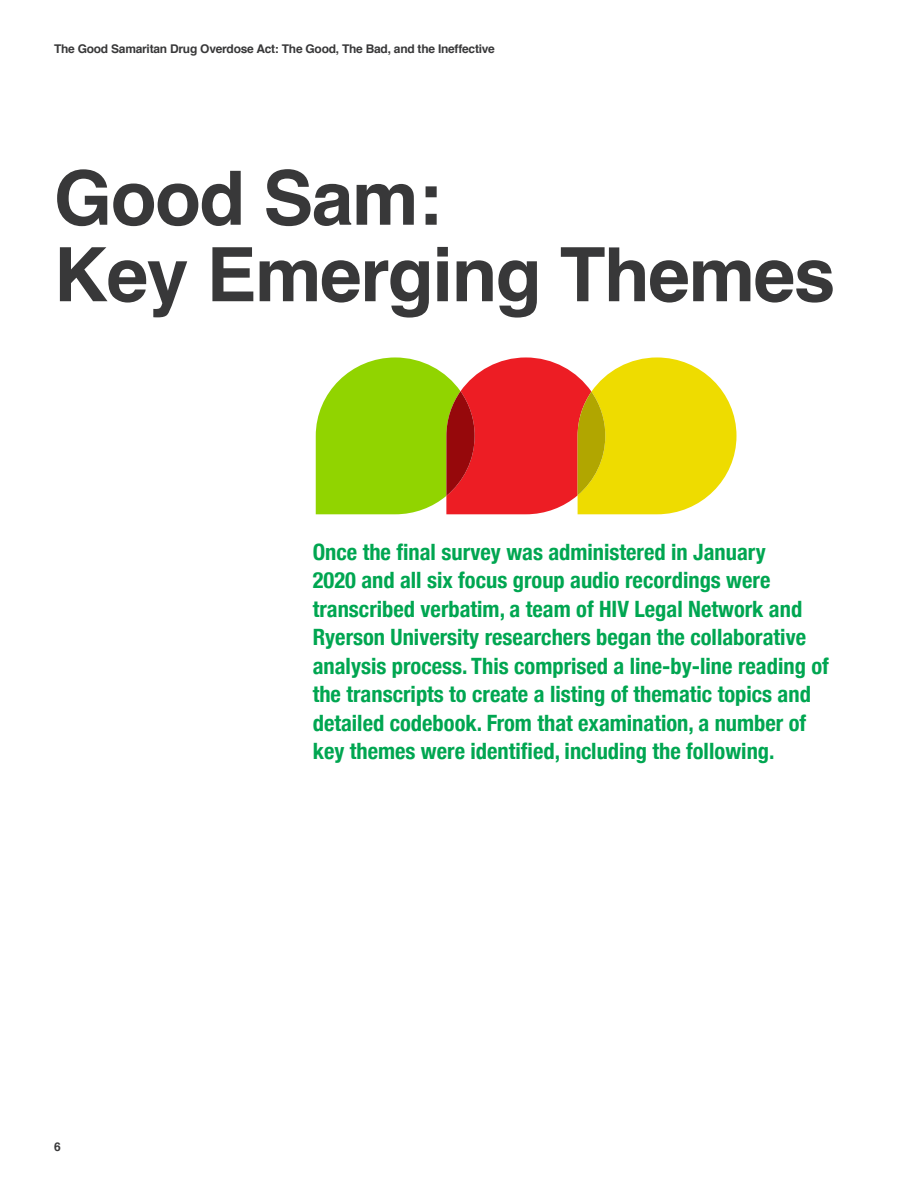
<style>
.page{position:relative;width:918px;height:1188px;background:#fff}
.page>*{position:absolute;margin:0;border:0;box-sizing:border-box;transform-origin:0 0}
.t1{font:700 75px/76.5px "Helvetica";letter-spacing:-.02em;color:#383839}
.t2{font:700 condensed 22.5px/28.5px "Helvetica Neue";color:#00a651}
.t3{font:700 12px "Helvetica";letter-spacing:-.02em;color:#383839}
</style>
<div class="page">
<svg style="left:316px;top:357px;width:421px;height:157px;background:#d0a426"></svg>
<p class="t3" style="left:54px;top:39px;width:442px">The Good Samaritan Drug Overdose Act: The Good, The Bad, and the Ineffective</p>
<h1 class="t1" style="left:54px;top:161px;width:783px">Good Sam:<br>Key Emerging Themes</h1>
<p class="t3" style="left:54px;top:1137px;width:8px">6</p>
<p class="t2" style="left:313px;top:536px;width:518px">Once the final survey was administered in January<br>2020 and all six focus group audio recordings were transcribed verbatim, a team of HIV Legal Network and Ryerson University researchers began the collaborative analysis process. This comprised a line-by-line reading of the transcripts to create a listing of thematic topics and detailed codebook. From that examination, a number of key themes were identified, including the following.</p>
</div>
